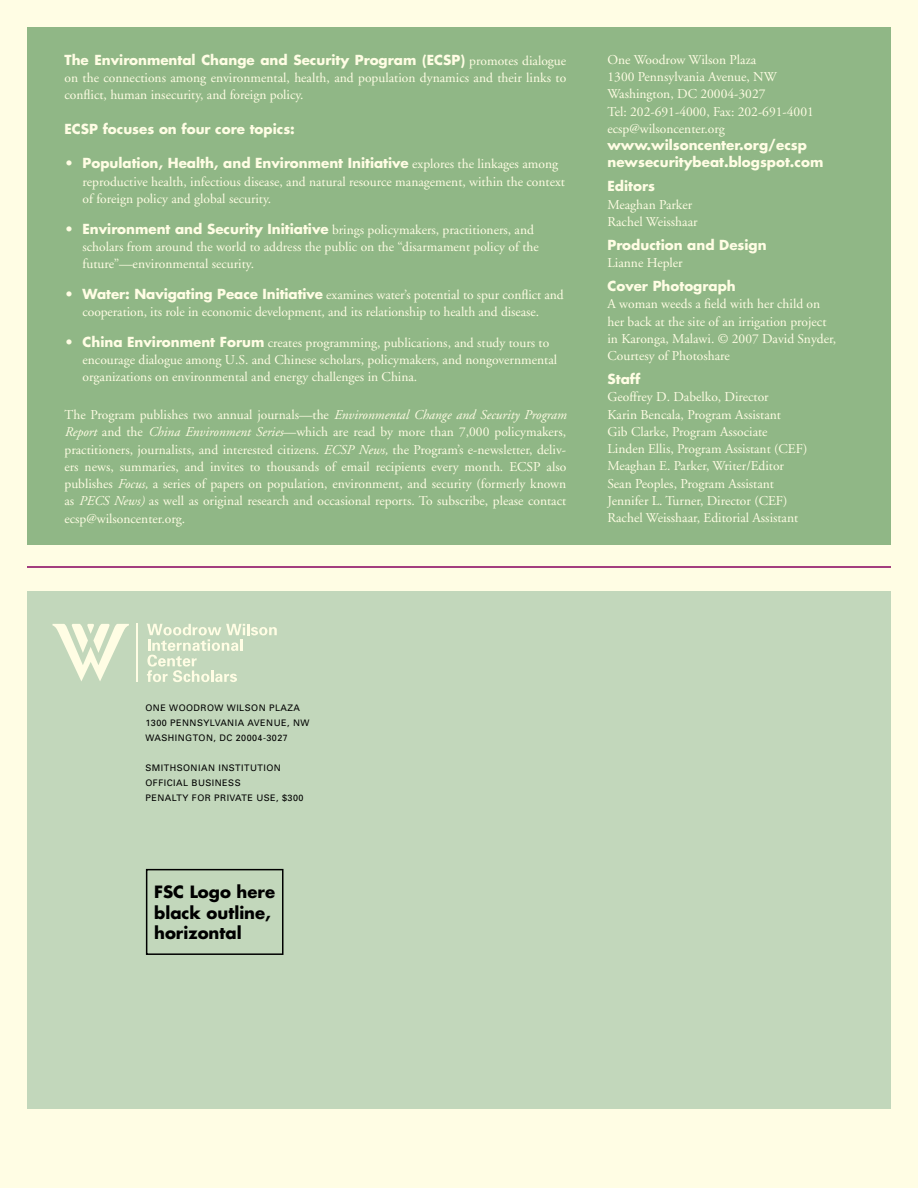
<style>
.page{position:relative;width:918px;height:1188px;background:#fffde4}
.page>*{position:absolute;margin:0;border:0;box-sizing:border-box;transform-origin:0 0}
.t1{font:700 16.5px/20.2px "Futura";color:#000}
.t2{font:13.5px/17.2px "Adobe Garamond";color:#fffde4}
.t3{font:700 13.5px/17.2px "Futura";color:#fffde4}
.t4{font:9px/15px "Univers";letter-spacing:.05em;color:#000}
.s1{font-family:"Adobe Garamond";font-weight:400}
.s2{font-family:"Futura";font-weight:700}
.s3{font-style:italic}
</style>
<div class="page">
<hr style="left:27px;top:566px;width:864px;height:2px;background:#86005e">
<div style="left:27px;top:27px;width:864px;height:517px;background:#90b786"></div>
<div style="left:27px;top:591px;width:864px;height:517px;background:#c2d7bb"></div>
<svg style="left:147px;top:624px;width:130px;height:58px"></svg>
<hr style="left:137px;top:624px;width:1px;height:58px;background:#fffde4">
<svg style="left:53px;top:624px;width:76px;height:57px"></svg>
<div style="left:146px;top:869px;width:138px;height:86px;border:2px solid #000"></div>
<p class="t3" style="left:64px;top:51px;width:503px">The Environmental Change and Security Program (ECSP) <span class="s1">promotes dialogue</span></p>
<p class="t2" style="left:64px;top:70px;width:503px">on the connections among environmental, health, and population dynamics and their links to conflict, human insecurity, and foreign policy.</p>
<p class="t3" style="left:64px;top:120px;width:232px">ECSP focuses on four core topics:</p>
<p class="t3" style="left:64px;top:154px;width:495px">• Population, Health, and Environment Initiative <span class="s1">explores the linkages among</span></p>
<p class="t2" style="left:83px;top:173px;width:484px">reproductive health, infectious disease, and natural resource management, within the context of foreign policy and global security.</p>
<p class="t2" style="left:83px;top:221px;width:458px;text-indent:-18px"><span class="s2">• Environment and Security Initiative</span> brings policymakers, practitioners, and scholars from around the world to address the public on the “disarmament policy of the future”—environmental security.</p>
<p class="t2" style="left:64px;top:286px;width:501px;text-align:center"><span class="s2">• Water: Navigating Peace Initiative</span> examines water’s potential to spur conflict and cooperation, its role in economic development, and its relationship to health and disease.</p>
<p class="t2" style="left:83px;top:334px;width:476px;text-indent:-18px"><span class="s2">• China Environment Forum</span> creates programming, publications, and study tours to encourage dialogue among U.S. and Chinese scholars, policymakers, and nongovernmental organizations on environmental and energy challenges in China.</p>
<p class="t2" style="left:64px;top:407px;width:503px;text-align:justify">The Program publishes two annual journals—the <span class="s3">Environmental Change and Security Program Report</span> and the <span class="s3">China Environment Series</span>—which are read by more than 7,000 policymakers, practitioners, journalists, and interested citizens. <span class="s3">ECSP News,</span> the Program’s e-newsletter, deliv&shy;ers news, summaries, and invites to thousands of email recipients every month. ECSP also publishes <span class="s3">Focus,</span> a series of papers on population, environment, and security (formerly known as <span class="s3">PECS News)</span> as well as original research and occasional reports. To subscribe, please contact ecsp@wilsoncenter.org.</p>
<p class="t2" style="left:608px;top:51px;width:208px">One Woodrow Wilson Plaza<br>1300 Pennsylvania Avenue, NW<br>Washington, DC 20004-3027<br>Tel: 202-691-4000, Fax: 202-691-4001 ecsp@wilsoncenter.org</p>
<p class="t3" style="left:608px;top:136px;width:217px">www.wilsoncenter.org/ecsp newsecuritybeat.blogspot.com</p>
<p class="t3" style="left:608px;top:177px;width:49px">Editors</p>
<p class="t2" style="left:608px;top:196px;width:92px">Meaghan Parker<br>Rachel Weisshaar</p>
<p class="t3" style="left:608px;top:236px;width:161px">Production and Design</p>
<p class="t2" style="left:608px;top:255px;width:77px">Lianne Hepler</p>
<p class="t3" style="left:608px;top:277px;width:130px">Cover Photograph</p>
<p class="t2" style="left:608px;top:296px;width:230px">A woman weeds a field with her child on her back at the site of an irrigation project in Karonga, Malawi. © 2007 David Snyder, Courtesy of Photoshare</p>
<p class="t3" style="left:608px;top:370px;width:34px">Staff</p>
<p class="t2" style="left:608px;top:389px;width:201px">Geoffrey D. Dabelko, Director<br>Karin Bencala, Program Assistant<br>Gib Clarke, Program Associate Linden Ellis, Program Assistant (CEF)<br>Meaghan E. Parker, Writer/Editor Sean Peoples, Program Assistant Jennifer L. Turner, Director (CEF)<br>Rachel Weisshaar, Editorial Assistant</p>
<p class="t4" style="left:146px;top:700px;width:165px;text-indent:81px">WILSON PLAZA<br>1300 PENNSYLVANIA AVENUE, NW<br>WASHINGTON, DC 20004-3027</p>
<p class="t4" style="left:146px;top:760px;width:160px">SMITHSONIAN I NSTITUTION<br>OFFICIAL BUSINESS<br>PENALTY FOR PRIVATE USE, $300</p>
<p class="t4" style="left:146px;top:700px;width:71px">ONE WOODROW</p>
<p class="t1" style="left:154px;top:882px;width:123px">FSC Logo here black outline, horizontal</p>
</div>
